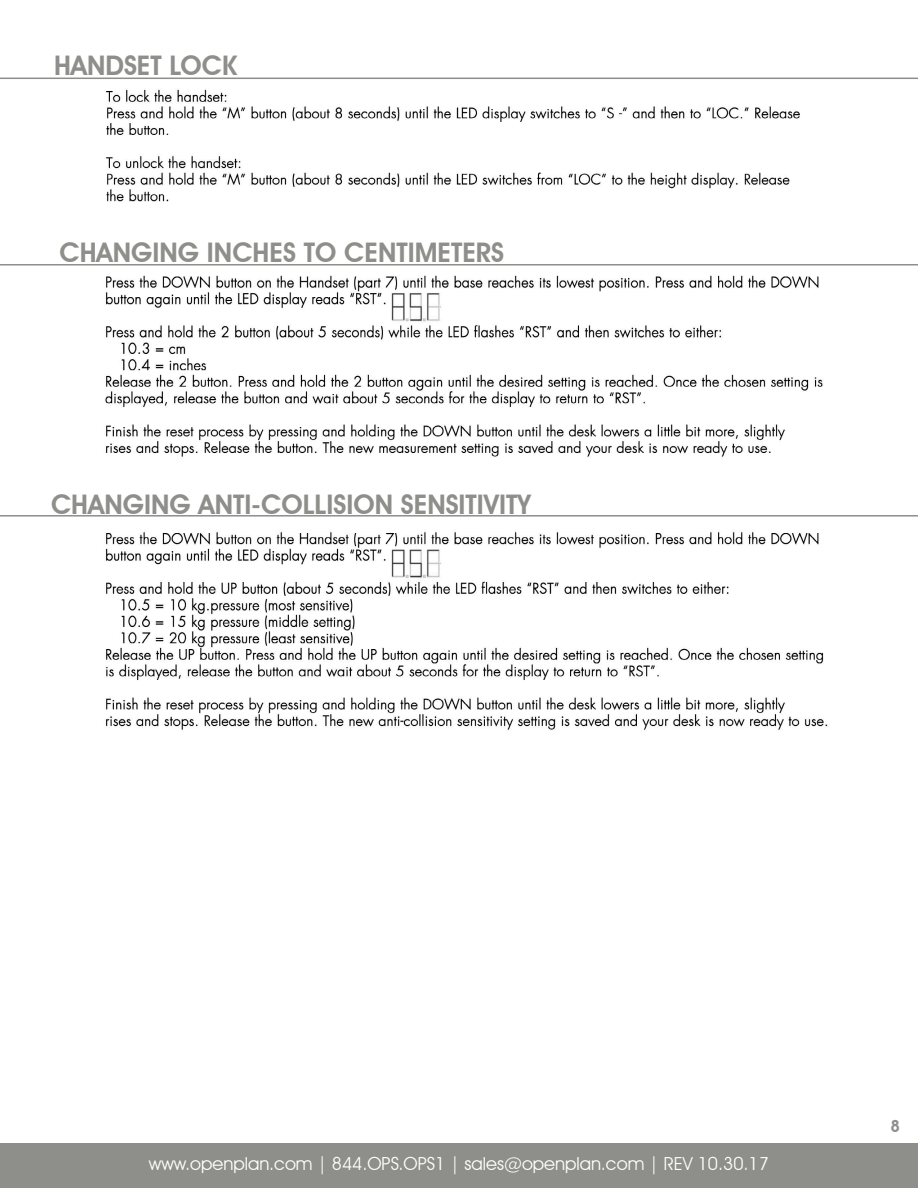
<style>
.page{position:relative;width:918px;height:1188px;background:#fff}
.page>*{position:absolute;margin:0;border:0;box-sizing:border-box;transform-origin:0 0}
.t1{font:600 27px "Avant Garde IT Cby BT";color:#8e8e8b}
.t2{font:18px "Avant Garde IT Cby BT";color:#fff}
.t3{font:600 16.5px "Avant Garde IT Cby BT";color:#8e8e8b}
</style>
<div class="page">
<div style="left:0;top:1144px;width:918px;height:44px;background:#8e8e8b"></div>
<img style="left:105px;top:89px;width:723px;height:641px">
<div style="left:59px;top:242px;width:782px;height:28px;background:#fff"></div>
<div style="left:51px;top:493px;width:792px;height:29px;background:#fff"></div>
<hr style="left:0;top:78px;width:918px;height:1px;background:#8e8e8b">
<hr style="left:0;top:264px;width:918px;height:2px;background:#8e8e8b">
<hr style="left:0;top:515px;width:918px;height:2px;background:#8e8e8b">
<p class="t1" style="left:54px;top:49px;width:185px">HANDSET LOCK</p>
<p class="t1" style="left:59px;top:236px;width:446px">CHANGING INCHES TO CENTIMETERS</p>
<p class="t1" style="left:51px;top:488px;width:481px">CHANGING ANTI-COLLISION SENSITIVITY</p>
<p class="t2" style="left:149px;top:1152px;width:622px">www.openplan.com | 844.OPS.OPS1 | sales@openplan.com | REV 10.30.17</p>
<p class="t3" style="left:890px;top:1116px;width:11px">8</p>
</div>
